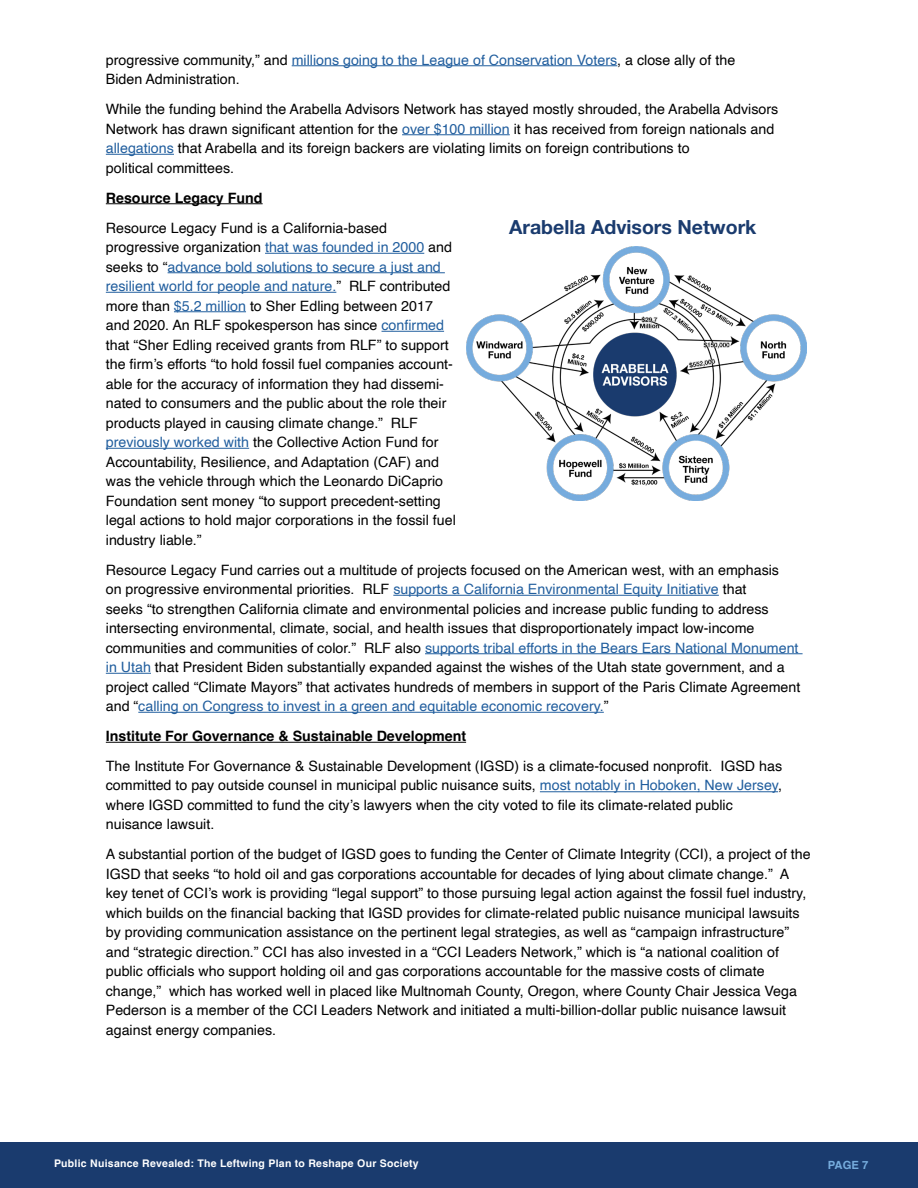
<style>
.page{position:relative;width:918px;height:1188px;background:#fff}
.page>*{position:absolute;margin:0;border:0;box-sizing:border-box;transform-origin:0 0}
.t1{font:700 19.5px "Helvetica Neue LT Pro";color:#1a3b6e}
.t2{font:14.25px/19.5px "Helvetica";color:#000}
.t3{font:700 14.25px "Helvetica";color:#000}
.t4{font:700 11.25px "Helvetica";color:#76acdd}
.t5{font:700 10.5px "Helvetica";letter-spacing:.025em;color:#fff}
.s1{color:#215e9e}
</style>
<div class="page">
<div style="left:0;top:1143px;width:918px;height:45px;background:#1a3b6e"></div>
<hr style="left:292px;top:65px;width:325px;height:1px;background:#215e9e">
<hr style="left:402px;top:134px;width:108px;height:1px;background:#215e9e">
<hr style="left:106px;top:154px;width:68px;height:1px;background:#215e9e">
<hr style="left:106px;top:203px;width:157px;height:1px;background:#000">
<hr style="left:265px;top:253px;width:159px;height:1px;background:#215e9e">
<hr style="left:168px;top:272px;width:277px;height:1px;background:#215e9e">
<hr style="left:106px;top:292px;width:230px;height:1px;background:#215e9e">
<hr style="left:174px;top:311px;width:72px;height:1px;background:#215e9e">
<hr style="left:382px;top:331px;width:62px;height:1px;background:#215e9e">
<hr style="left:106px;top:448px;width:143px;height:1px;background:#215e9e">
<hr style="left:393px;top:595px;width:326px;height:1px;background:#215e9e">
<hr style="left:425px;top:653px;width:378px;height:1px;background:#215e9e">
<hr style="left:106px;top:673px;width:45px;height:1px;background:#215e9e">
<hr style="left:138px;top:712px;width:466px;height:1px;background:#215e9e">
<hr style="left:106px;top:742px;width:360px;height:1px;background:#000">
<hr style="left:540px;top:791px;width:238px;height:1px;background:#215e9e">
<img style="left:467px;top:246px;width:340px;height:254px">
<p class="t2" style="left:106px;top:50px;width:631px">progressive community,” and <span class="s1">millions going to the League of Conservation Voters</span>, a close ally of the<br>Biden Administration.</p>
<p class="t2" style="left:106px;top:100px;width:674px">While the funding behind the Arabella Advisors Network has stayed mostly shrouded, the Arabella Advisors Network has drawn significant attention for the <span class="s1">over $100 million</span> it has received from foreign nationals and <span class="s1">allegations</span> that Arabella and its foreign backers are violating limits on foreign contributions to<br>political committees.</p>
<p class="t3" style="left:106px;top:189px;width:158px">Resource Legacy Fund</p>
<p class="t2" style="left:106px;top:218px;width:352px">Resource Legacy Fund is a California-based progressive organization <span class="s1">that was founded in 2000</span> and seeks to “<span class="s1">advance bold solutions to secure a just and resilient world for people and nature.</span>” RLF contributed more than <span class="s1">$5.2 million</span> to Sher Edling between 2017 and 2020. An RLF spokesperson has since <span class="s1">confirmed </span>that “Sher Edling received grants from RLF” to support the firm’s efforts “to hold fossil fuel companies account&shy;able for the accuracy of information they had dissemi&shy;nated to consumers and the public about the role their products played in causing climate change.” RLF <span class="s1">previously worked with</span> the Collective Action Fund for Accountability, Resilience, and Adaptation (CAF) and was the vehicle through which the Leonardo DiCaprio Foundation sent money “to support precedent-setting legal actions to hold major corporations in the fossil fuel industry liable.”</p>
<p class="t2" style="left:106px;top:560px;width:696px">Resource Legacy Fund carries out a multitude of projects focused on the American west, with an emphasis<br>on progressive environmental priorities. RLF <span class="s1">supports a California Environmental Equity Initiative</span> that<br>seeks “to strengthen California climate and environmental policies and increase public funding to address intersecting environmental, climate, social, and health issues that disproportionately impact low-income communities and communities of color.” RLF also <span class="s1">supports tribal efforts in the Bears Ears National Monument in Utah</span> that President Biden substantially expanded against the wishes of the Utah state government, and a project called “Climate Mayors” that activates hundreds of members in support of the Paris Climate Agreement and “<span class="s1">calling on Congress to invest in a green and equitable economic recovery.</span>”</p>
<p class="t3" style="left:106px;top:727px;width:362px">Institute For Governance &amp; Sustainable Development</p>
<p class="t2" style="left:106px;top:757px;width:678px">The Institute For Governance &amp; Sustainable Development (IGSD) is a climate-focused nonprofit. IGSD has committed to pay outside counsel in municipal public nuisance suits, <span class="s1">most notably in Hoboken, New Jersey</span>, where IGSD committed to fund the city’s lawyers when the city voted to file its climate-related public nuisance lawsuit.</p>
<p class="t2" style="left:106px;top:845px;width:706px">A substantial portion of the budget of IGSD goes to funding the Center of Climate Integrity (CCI), a project of the IGSD that seeks “to hold oil and gas corporations accountable for decades of lying about climate change.” A key tenet of CCI’s work is providing “legal support” to those pursuing legal action against the fossil fuel industry, which builds on the financial backing that IGSD provides for climate-related public nuisance municipal lawsuits by providing communication assistance on the pertinent legal strategies, as well as “campaign infrastructure” and “strategic direction.” CCI has also invested in a “CCI Leaders Network,” which is “a national coalition of public officials who support holding oil and gas corporations accountable for the massive costs of climate change,” which has worked well in placed like Multnomah County, Oregon, where County Chair Jessica Vega Pederson is a member of the CCI Leaders Network and initiated a multi-billion-dollar public nuisance lawsuit against energy companies.</p>
<h1 class="t1" style="left:509px;top:215px;width:249px">Arabella Advisors Network</h1>
<p class="t5" style="left:54px;top:1157px;width:366px">Public Nuisance Revealed: The Leftwing Plan to Reshape Our Society</p>
<p class="t4" style="left:828px;top:1158px;width:42px">PAGE 7</p>
</div>
